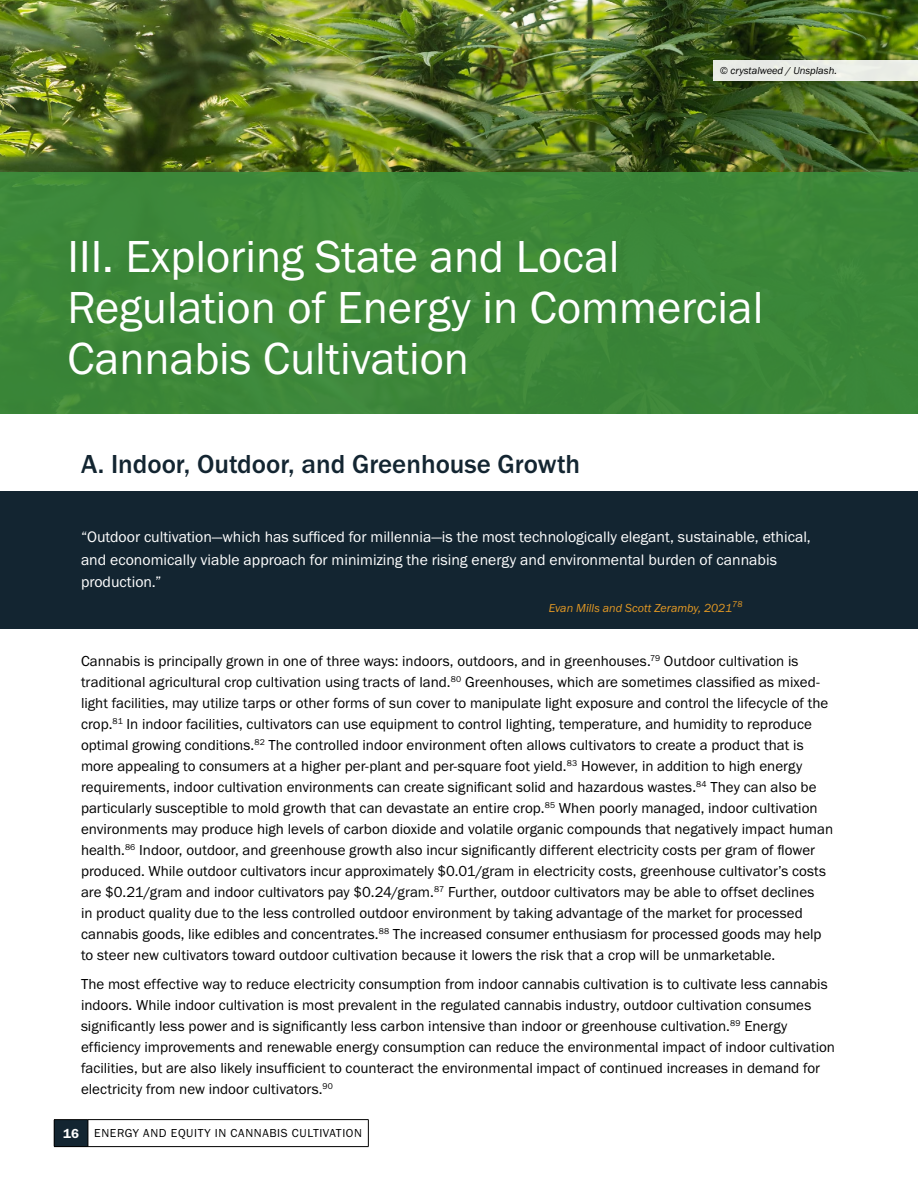
<style>
.page{position:relative;width:918px;height:1188px;background:#fff}
.page>*{position:absolute;margin:0;border:0;box-sizing:border-box;transform-origin:0 0}
.t1{font:46.5px/51px "Franklin Gothic URW Boo";color:#fff}
.t2{font:500 27px "Franklin Gothic URW";color:#132531}
.intro_Quote{font:15.75px/22.5px "Franklin Gothic URW Boo";color:#fff}
.t3{font:15px/21px "Franklin Gothic URW Boo";color:#000}
.t4{font:12px "Franklin Gothic URW Boo";letter-spacing:.05em;color:#000}
.Intro_Quote_source{font:12px "Franklin Gothic URW Boo Ita";color:#e59a24}
.citation{font:10.5px "Franklin Gothic URW Boo Ita";color:#000}
.s1{font-family:"Franklin Gothic URW Dem";font-size:13.5px;color:#fff}
</style>
<div class="page">
<div style="left:54px;top:1120px;width:34px;height:27px;background:#132531"></div>
<hr style="left:54px;top:1119px;width:34px;height:1px;background:#000">
<svg style="left:54px;top:1120px;width:1px;height:26px"></svg>
<hr style="left:88px;top:1119px;width:281px;height:1px;background:#000">
<svg style="left:88px;top:1120px;width:1px;height:26px"></svg>
<svg style="left:368px;top:1120px;width:1px;height:26px"></svg>
<hr style="left:54px;top:1146px;width:34px;height:1px;background:#000">
<hr style="left:88px;top:1146px;width:281px;height:1px;background:#000">
<div style="left:0;top:491px;width:918px;height:122px;background:#132531"></div>
<div style="left:0;top:590px;width:918px;height:39px;background:#132531"></div>
<img style="left:0;top:0;width:918px;height:173px">
<div style="left:0;top:173px;width:918px;height:241px;background:#3c8739"></div>
<div style="left:713px;top:60px;width:205px;height:21px;background:#e9ece6"></div>
<p class="citation" style="left:720px;top:64px;width:119px">© crystalweed / Unsplash.</p>
<h2 class="t1" style="left:68px;top:230px;width:698px">III. Exploring State and Local<br>Regulation of Energy in Commercial<br>Cannabis Cultivation</h2>
<h3 class="t2" style="left:81px;top:447px;width:501px">A. Indoor, Outdoor, and Greenhouse Growth</h3>
<p class="intro_Quote" style="left:81px;top:525px;width:731px">“Outdoor cultivation—which has sufficed for millennia—is the most technologically elegant, sustainable, ethical, and economically viable approach for minimizing the rising energy and environmental burden of cannabis production.”</p>
<p class="Intro_Quote_source" style="left:549px;top:600px;width:195px">Evan Mills and Scott Zeramby, 2021<sup>78</sup></p>
<p class="t3" style="left:81px;top:651px;width:754px">Cannabis is principally grown in one of three ways: indoors, outdoors, and in greenhouses.<sup>79</sup> Outdoor cultivation is traditional agricultural crop cultivation using tracts of land.<sup>80</sup> Greenhouses, which are sometimes classified as mixed&shy;light facilities, may utilize tarps or other forms of sun cover to manipulate light exposure and control the lifecycle of the crop.<sup>81</sup> In indoor facilities, cultivators can use equipment to control lighting, temperature, and humidity to reproduce optimal growing conditions.<sup>82</sup> The controlled indoor environment often allows cultivators to create a product that is more appealing to consumers at a higher per-plant and per-square foot yield.<sup>83</sup> However, in addition to high energy requirements, indoor cultivation environments can create significant solid and hazardous wastes.<sup>84</sup> They can also be particularly susceptible to mold growth that can devastate an entire crop.<sup>85</sup> When poorly managed, indoor cultivation environments may produce high levels of carbon dioxide and volatile organic compounds that negatively impact human health.<sup>86</sup> Indoor, outdoor, and greenhouse growth also incur significantly different electricity costs per gram of flower produced. While outdoor cultivators incur approximately $0.01/gram in electricity costs, greenhouse cultivator’s costs are $0.21/gram and indoor cultivators pay $0.24/gram.<sup>87</sup> Further, outdoor cultivators may be able to offset declines<br>in product quality due to the less controlled outdoor environment by taking advantage of the market for processed cannabis goods, like edibles and concentrates.<sup>88</sup> The increased consumer enthusiasm for processed goods may help to steer new cultivators toward outdoor cultivation because it lowers the risk that a crop will be unmarketable.</p>
<p class="t3" style="left:81px;top:974px;width:756px">The most effective way to reduce electricity consumption from indoor cannabis cultivation is to cultivate less cannabis indoors. While indoor cultivation is most prevalent in the regulated cannabis industry, outdoor cultivation consumes significantly less power and is significantly less carbon intensive than indoor or greenhouse cultivation.<sup>89</sup> Energy efficiency improvements and renewable energy consumption can reduce the environmental impact of indoor cultivation facilities, but are also likely insufficient to counteract the environmental impact of continued increases in demand for electricity from new indoor cultivators.<sup>90</sup></p>
<p class="t4" style="left:63px;top:1126px;width:300px"><span class="s1">16</span> ENERGY AND EQUITY IN CANNABIS CULTIVATION</p>
</div>
